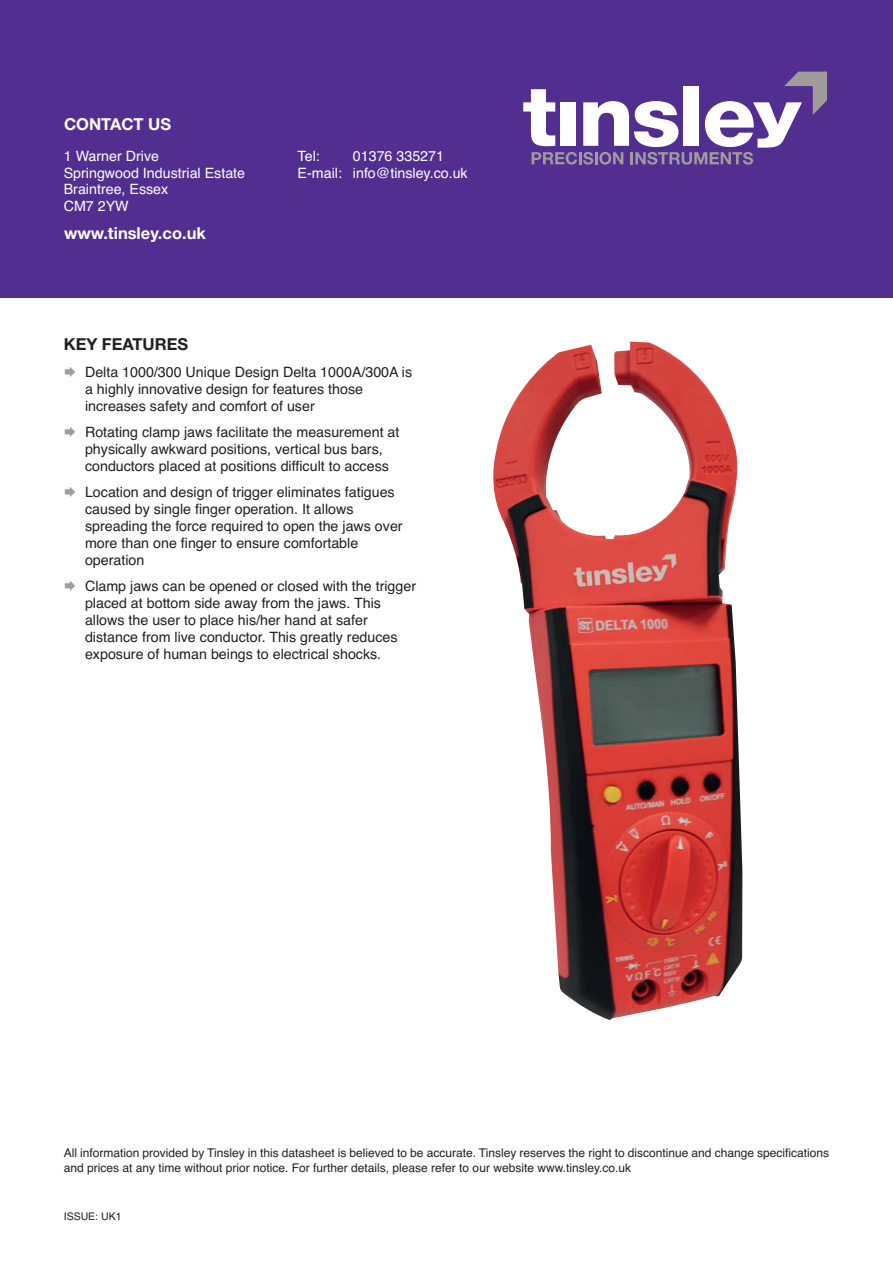
<style>
.page{position:relative;width:893px;height:1263px;background:#fff}
.page>*{position:absolute;margin:0;border:0;box-sizing:border-box;transform-origin:0 0}
.t1{font:700 16.5px "Helvetica Neue";color:#fff}
.t2{font:700 16.5px "Helvetica Neue";color:#231f20}
.t3{font:14.25px/17.1px "Helvetica";color:#231f20}
.t4{font:14.25px/16.5px "Helvetica";color:#fff}
.t5{font:12px/14.4px "Helvetica";color:#231f20}
.t6{font:10.5px "Helvetica";color:#231f20}
.s1{color:#a09c9b}
</style>
<div class="page">
<div style="left:0;top:0;width:893px;height:298px;background:#522e91"></div>
<svg style="left:523px;top:72px;width:304px;height:93px"></svg>
<img style="left:493px;top:342px;width:249px;height:678px">
<p class="t1" style="left:64px;top:118px;width:109px">CONTACT US</p>
<p class="t4" style="left:64px;top:149px;width:183px">1 Warner Drive<br>Springwood Industrial Estate<br>Braintree, Essex<br>CM7 2YW</p>
<p class="t4" style="left:298px;top:149px;width:24px">Tel:</p>
<p class="t4" style="left:298px;top:149px;width:172px;text-indent:55px">01376 335271<br>E-mail: info@tinsley.co.uk</p>
<p class="t1" style="left:64px;top:227px;width:143px">www.tinsley.co.uk</p>
<p class="t2" style="left:64px;top:338px;width:126px">KEY FEATURES</p>
<p class="t3" style="left:85px;top:365px;width:329px;text-indent:-21px"><span class="s1">∆</span> Delta 1000/300 Unique Design Delta 1000A/300A is a highly innovative design for features those increases safety and comfort of user</p>
<p class="t3" style="left:85px;top:425px;width:316px;text-indent:-21px"><span class="s1">∆</span> Rotating clamp jaws facilitate the measurement at physically awkward positions, vertical bus bars, conductors placed at positions difficult to access</p>
<p class="t3" style="left:85px;top:485px;width:319px;text-indent:-21px"><span class="s1">∆</span> Location and design of trigger eliminates fatigues caused by single finger operation. It allows spreading the force required to open the jaws over more than one finger to ensure comfortable operation</p>
<p class="t3" style="left:85px;top:579px;width:333px;text-indent:-21px"><span class="s1">∆</span> Clamp jaws can be opened or closed with the trigger placed at bottom side away from the jaws. This allows the user to place his/her hand at safer distance from live conductor. This greatly reduces exposure of human beings to electrical shocks.</p>
<p class="t5" style="left:64px;top:1147px;width:767px">All information provided by Tinsley in this datasheet is believed to be accurate. Tinsley reserves the right to discontinue and change specifications and prices at any time without prior notice. For further details, please refer to our website www.tinsley.co.uk</p>
<p class="t6" style="left:64px;top:1212px;width:59px">ISSUE: UK1</p>
</div>
